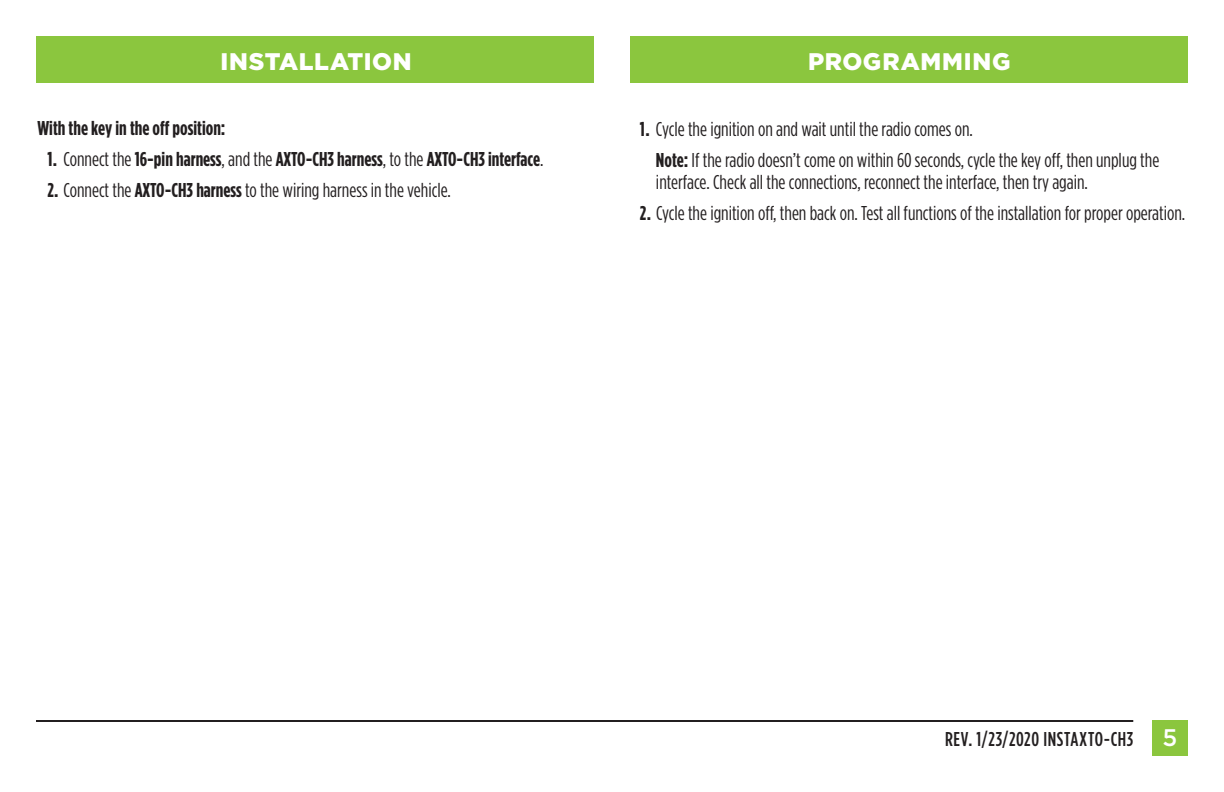
<style>
.page{position:relative;width:1224px;height:792px;background:#fff}
.page>*{position:absolute;margin:0;border:0;box-sizing:border-box;transform-origin:0 0}
.t1{font:900 24px "Gotham";letter-spacing:.025em;color:#fff}
.t2{font:20px/31px "Gotham Condensed";color:#231f20}
.t3{font:700 20px "Gotham Condensed";color:#231f20}
.t4{font:500 20px "Gotham Condensed";letter-spacing:.03em;color:#231f20}
.s1{font-weight:400}
.s2{font-weight:700}
.s3{font-family:"Gotham";font-size:24px;color:#fff}
</style>
<div class="page">
<div style="left:36px;top:36px;width:1152px;height:46px;background:#8bc63e"></div>
<div style="left:1152px;top:720px;width:36px;height:36px;background:#8bc63e"></div>
<hr style="left:36px;top:720px;width:1097px;height:2px;background:#231f20">
<div style="left:595px;top:35px;width:35px;height:48px;background:#fff"></div>
<p class="t1" style="left:220px;top:47px;width:193px">INSTALLATION</p>
<p class="t3" style="left:37px;top:117px;width:190px">With the key in the off position:</p>
<p class="t3" style="left:47px;top:148px;width:498px">1. <span class="s1">Connect the</span> 16-pin harness<span class="s1">, and the</span> AXTO-CH3 harness<span class="s1">, to the</span> AXTO-CH3 interface<span class="s1">.</span></p>
<p class="t2" style="left:47px;top:174px;width:405px"><span class="s2">2.</span> Connect the <span class="s2">AXTO-CH3 harness</span> to the wiring harness in the vehicle.</p>
<p class="t1" style="left:808px;top:47px;width:204px">PROGRAMMING</p>
<p class="t2" style="left:656px;top:113px;width:505px;text-indent:-16px"><span class="s2">1.</span> Cycle the ignition on and wait until the radio comes on.<br><span class="s2">Note:</span> If the radio doesn’t come on within 60 seconds, cycle the key off, then unplug the</p>
<p class="t2" style="left:656px;top:166px;width:433px">interface. Check all the connections, reconnect the interface, then try again.</p>
<p class="t2" style="left:640px;top:197px;width:547px"><span class="s2">2.</span> Cycle the ignition off, then back on. Test all functions of the installation for proper operation.</p>
<p class="t4" style="left:945px;top:728px;width:234px">REV. 1/23/2020 INSTAXTO-CH3 <span class="s3">5</span></p>
</div>
